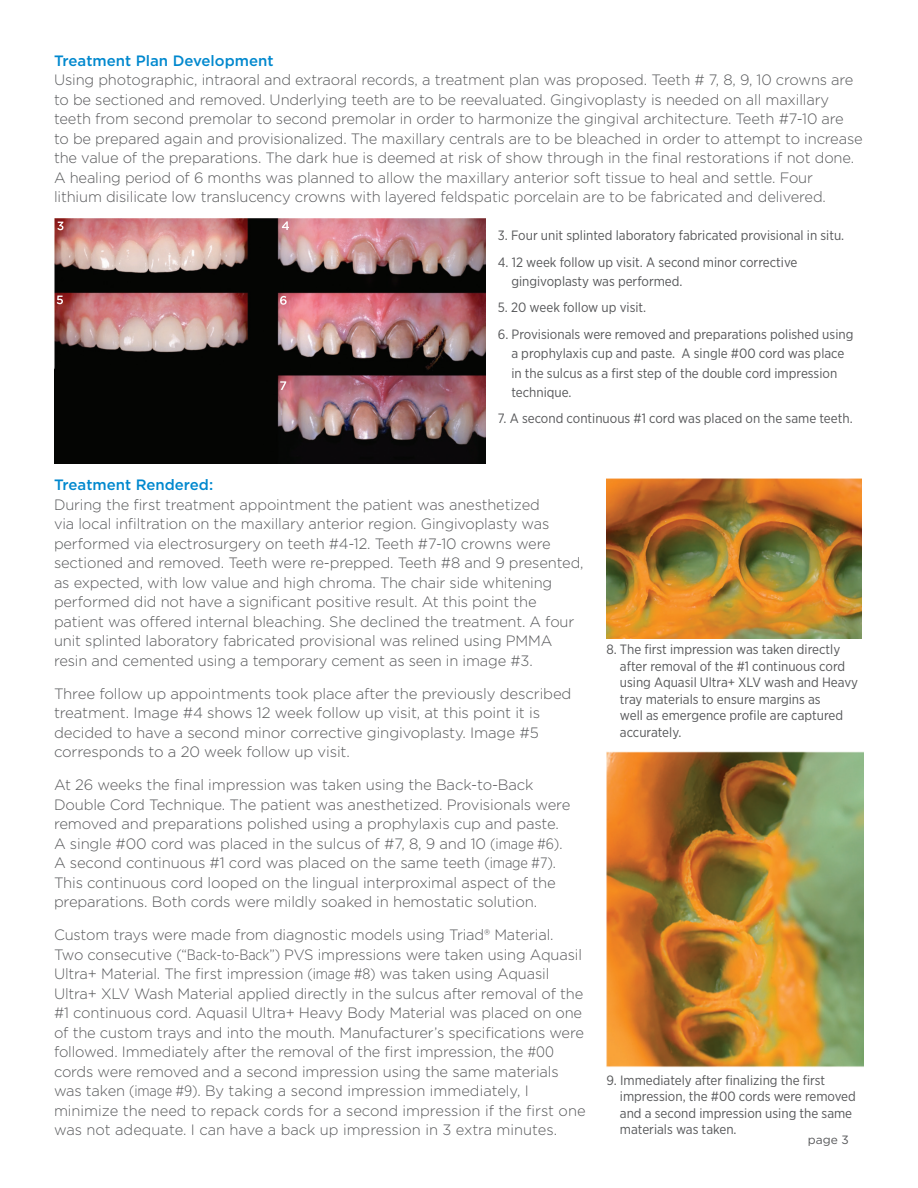
<style>
.page{position:relative;width:918px;height:1188px;background:#fff}
.page>*{position:absolute;margin:0;border:0;box-sizing:border-box;transform-origin:0 0}
.t1{font:300 15px/19.5px "Gotham";letter-spacing:-.01em;color:#57585a}
.t2{font:500 15px "Gotham";color:#0088ce}
.t3{font:13.5px/16.5px "Gotham Narrow";color:#57585a}
.t4{font:12px "Gotham";color:#57585a}
.s1{font-family:"Gotham Narrow"}
</style>
<div class="page">
<img style="left:606px;top:479px;width:255px;height:160px">
<img style="left:606px;top:751px;width:257px;height:316px">
<img style="left:54px;top:218px;width:432px;height:246px">
<svg style="left:57px;top:222px;width:6px;height:8px"></svg>
<svg style="left:282px;top:221px;width:7px;height:9px"></svg>
<svg style="left:57px;top:296px;width:6px;height:8px"></svg>
<svg style="left:280px;top:296px;width:7px;height:9px"></svg>
<svg style="left:280px;top:381px;width:6px;height:9px"></svg>
<p class="t2" style="left:54px;top:51px;width:221px">Treatment Plan Development</p>
<p class="t1" style="left:54px;top:70px;width:810px">Using photographic, intraoral and extraoral records, a treatment plan was proposed. Teeth # 7, 8, 9, 10 crowns are to be sectioned and removed. Underlying teeth are to be reevaluated. Gingivoplasty is needed on all maxillary teeth from second premolar to second premolar in order to harmonize the gingival architecture. Teeth #7-10 are<br>to be prepared again and provisionalized. The maxillary centrals are to be bleached in order to attempt to increase the value of the preparations. The dark hue is deemed at risk of show through in the final restorations if not done.<br>A healing period of 6 months was planned to allow the maxillary anterior soft tissue to heal and settle. Four lithium disilicate low translucency crowns with layered feldspatic porcelain are to be fabricated and delivered.</p>
<p class="t3" style="left:498px;top:227px;width:348px">3. Four unit splinted laboratory fabricated provisional in situ.</p>
<p class="t3" style="left:511px;top:252px;width:288px;line-height:19.5px;text-indent:-14px">4. 12 week follow up visit. A second minor corrective gingivoplasty was performed.</p>
<p class="t3" style="left:498px;top:299px;width:150px">5. 20 week follow up visit.</p>
<p class="t3" style="left:511px;top:324px;width:344px;line-height:19.5px;text-indent:-14px">6. Provisionals were removed and preparations polished using a prophylaxis cup and paste. A single #00 cord was place in the sulcus as a first step of the double cord impression technique.</p>
<p class="t3" style="left:498px;top:410px;width:356px">7. A second continuous #1 cord was placed on the same teeth.</p>
<p class="t2" style="left:54px;top:475px;width:161px">Treatment Rendered:</p>
<p class="t1" style="left:54px;top:494px;width:531px">During the first treatment appointment the patient was anesthetized<br>via local infiltration on the maxillary anterior region. Gingivoplasty was performed via electrosurgery on teeth #4-12. Teeth #7-10 crowns were sectioned and removed. Teeth were re-prepped. Teeth #8 and 9 presented, as expected, with low value and high chroma. The chair side whitening performed did not have a significant positive result. At this point the patient was offered internal bleaching. She declined the treatment. A four unit splinted laboratory fabricated provisional was relined using PMMA resin and cemented using a temporary cement as seen in image #3.</p>
<p class="t1" style="left:54px;top:683px;width:519px">Three follow up appointments took place after the previously described treatment. Image #4 shows 12 week follow up visit, at this point it is decided to have a second minor corrective gingivoplasty. Image #5 corresponds to a 20 week follow up visit.</p>
<p class="t1" style="left:54px;top:775px;width:518px">At 26 weeks the final impression was taken using the Back-to-Back Double Cord Technique. The patient was anesthetized. Provisionals were removed and preparations polished using a prophylaxis cup and paste.<br>A single #00 cord was placed in the sulcus of #7, 8, 9 and 10 <span class="s1">(image #6).<br></span>A second continuous #1 cord was placed on the same teeth <span class="s1">(image #7).<br></span>This continuous cord looped on the lingual interproximal aspect of the preparations. Both cords were mildly soaked in hemostatic solution.</p>
<p class="t1" style="left:54px;top:925px;width:533px">Custom trays were made from diagnostic models using Triad® Material.<br>Two consecutive <span class="s1">(“Back-to-Back”)</span> PVS impressions were taken using Aquasil Ultra+ Material. The first impression <span class="s1">(image #8)</span> was taken using Aquasil Ultra+ XLV Wash Material applied directly in the sulcus after removal of the #1 continuous cord. Aquasil Ultra+ Heavy Body Material was placed on one of the custom trays and into the mouth. Manufacturer’s specifications were followed. Immediately after the removal of the first impression, the <span class="s1">#00 </span>cords were removed and a second impression using the same materials was taken <span class="s1">(image #9)</span>. By taking a second impression immediately, I minimize the need to repack cords for a second impression if the first one was not adequate. I can have a back up impression in 3 extra minutes.</p>
<p class="t3" style="left:620px;top:641px;width:240px;text-indent:-14px">8. The first impression was taken directly after removal of the #1 continuous cord using Aquasil Ultra+ XLV wash and Heavy tray materials to ensure margins as<br>well as emergence profile are captured accurately.</p>
<p class="t3" style="left:620px;top:1072px;width:237px;text-indent:-14px">9. Immediately after finalizing the first impression, the #00 cords were removed and a second impression using the same materials was taken.</p>
<p class="t4" style="left:808px;top:1132px;width:42px">page 3</p>
</div>
